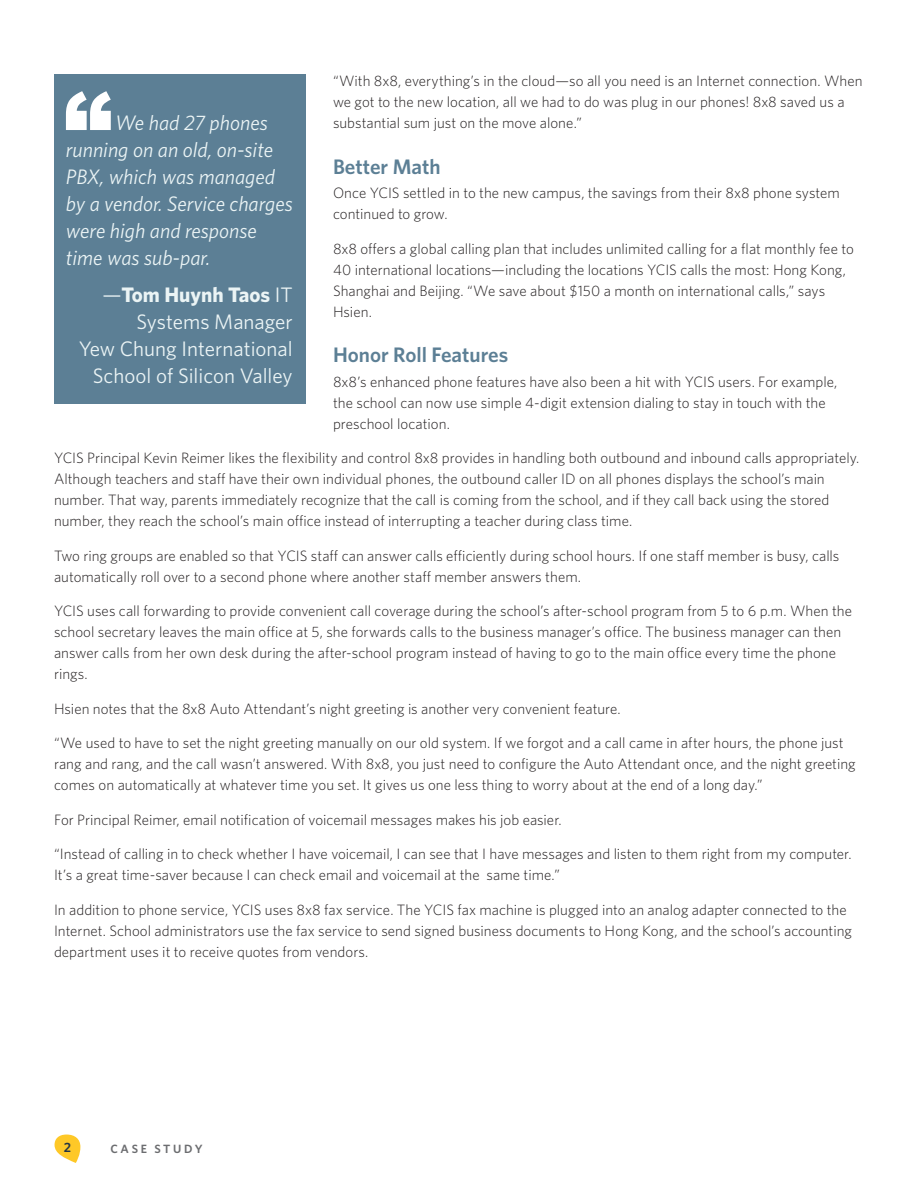
<style>
.page{position:relative;width:918px;height:1188px;background:#fff}
.page>*{position:absolute;margin:0;border:0;box-sizing:border-box;transform-origin:0 0}
.t1{font:italic 21px/27px "Whitney";color:#ebf4f5}
.t2{font:21px/27px "Whitney";color:#ebf4f5;text-align:right}
.t3{font:600 21px "Whitney";color:#5c7f95}
.t4{font:300 15px/21px "Whitney";color:#231f20}
.t5{font:600 13.5px "Whitney";color:#233645}
.t6{font:600 12px "Whitney";letter-spacing:.22em;color:#6c6d70}
.s1{font-weight:700}
</style>
<div class="page">
<svg style="left:55px;top:1135px;width:25px;height:28px"></svg>
<div style="left:54px;top:74px;width:252px;height:330px;background:#5c7f95"></div>
<svg style="left:66px;top:91px;width:45px;height:39px"></svg>
<p class="t4" style="left:333px;top:70px;width:531px">“With 8x8, everything’s in the cloud—so all you need is an Internet connection. When we got to the new location, all we had to do was plug in our phones! 8x8 saved us a substantial sum just on the move alone.”</p>
<h1 class="t3" style="left:333px;top:152px;width:109px">Better Math</h1>
<p class="t4" style="left:333px;top:182px;width:508px">Once YCIS settled in to the new campus, the savings from their 8x8 phone system continued to grow.</p>
<p class="t4" style="left:333px;top:238px;width:522px">8x8 offers a global calling plan that includes unlimited calling for a flat monthly fee to 40 international locations—including the locations YCIS calls the most: Hong Kong, Shanghai and Beijing. “We save about $150 a month on international calls,” says Hsien.</p>
<h1 class="t3" style="left:333px;top:341px;width:177px">Honor Roll Features</h1>
<p class="t4" style="left:333px;top:370px;width:506px">8x8’s enhanced phone features have also been a hit with YCIS users. For example, the school can now use simple 4-digit extension dialing to stay in touch with the preschool location.</p>
<p class="t4" style="left:54px;top:447px;width:807px">YCIS Principal Kevin Reimer likes the flexibility and control 8x8 provides in handling both outbound and inbound calls appropriately.<br>Although teachers and staff have their own individual phones, the outbound caller ID on all phones displays the school’s main number. That way, parents immediately recognize that the call is coming from the school, and if they call back using the stored number, they reach the school’s main office instead of interrupting a teacher during class time.</p>
<p class="t4" style="left:54px;top:544px;width:787px">Two ring groups are enabled so that YCIS staff can answer calls efficiently during school hours. If one staff member is busy, calls automatically roll over to a second phone where another staff member answers them.</p>
<p class="t4" style="left:54px;top:600px;width:800px">YCIS uses call forwarding to provide convenient call coverage during the school’s after-school program from 5 to 6 p.m. When the school secretary leaves the main office at 5, she forwards calls to the business manager’s office. The business manager can then answer calls from her own desk during the after-school program instead of having to go to the main office every time the phone rings.</p>
<p class="t4" style="left:54px;top:697px;width:568px">Hsien notes that the 8x8 Auto Attendant’s night greeting is another very convenient feature.</p>
<p class="t4" style="left:54px;top:732px;width:803px">“We used to have to set the night greeting manually on our old system. If we forgot and a call came in after hours, the phone just rang and rang, and the call wasn’t answered. With 8x8, you just need to configure the Auto Attendant once, and the night greeting comes on automatically at whatever time you set. It gives us one less thing to worry about at the end of a long day.”</p>
<p class="t4" style="left:54px;top:808px;width:509px">For Principal Reimer, email notification of voicemail messages makes his job easier.</p>
<p class="t4" style="left:54px;top:843px;width:799px">“Instead of calling in to check whether I have voicemail, I can see that I have messages and listen to them right from my computer.<br>It’s a great time-saver because I can check email and voicemail at the same time.”</p>
<p class="t4" style="left:54px;top:898px;width:800px">In addition to phone service, YCIS uses 8x8 fax service. The YCIS fax machine is plugged into an analog adapter connected to the<br>Internet. School administrators use the fax service to send signed business documents to Hong Kong, and the school’s accounting department uses it to receive quotes from vendors.</p>
<h1 class="t1" style="left:66px;top:109px;width:228px;text-indent:49px">We had 27 phones running on an old, on-site<br>PBX, which was managed by a vendor. Service charges were high and response time was sub-par.</h1>
<h1 class="t2" style="left:79px;top:281px;width:215px">—<span class="s1">Tom Huynh Taos</span> IT<br>Systems Manager<br>Yew Chung International<br>School of Silicon Valley</h1>
<p class="t5" style="left:64px;top:1138px;width:9px">2</p>
<p class="t6" style="left:110px;top:1140px;width:94px">CASE STUDY</p>
</div>
